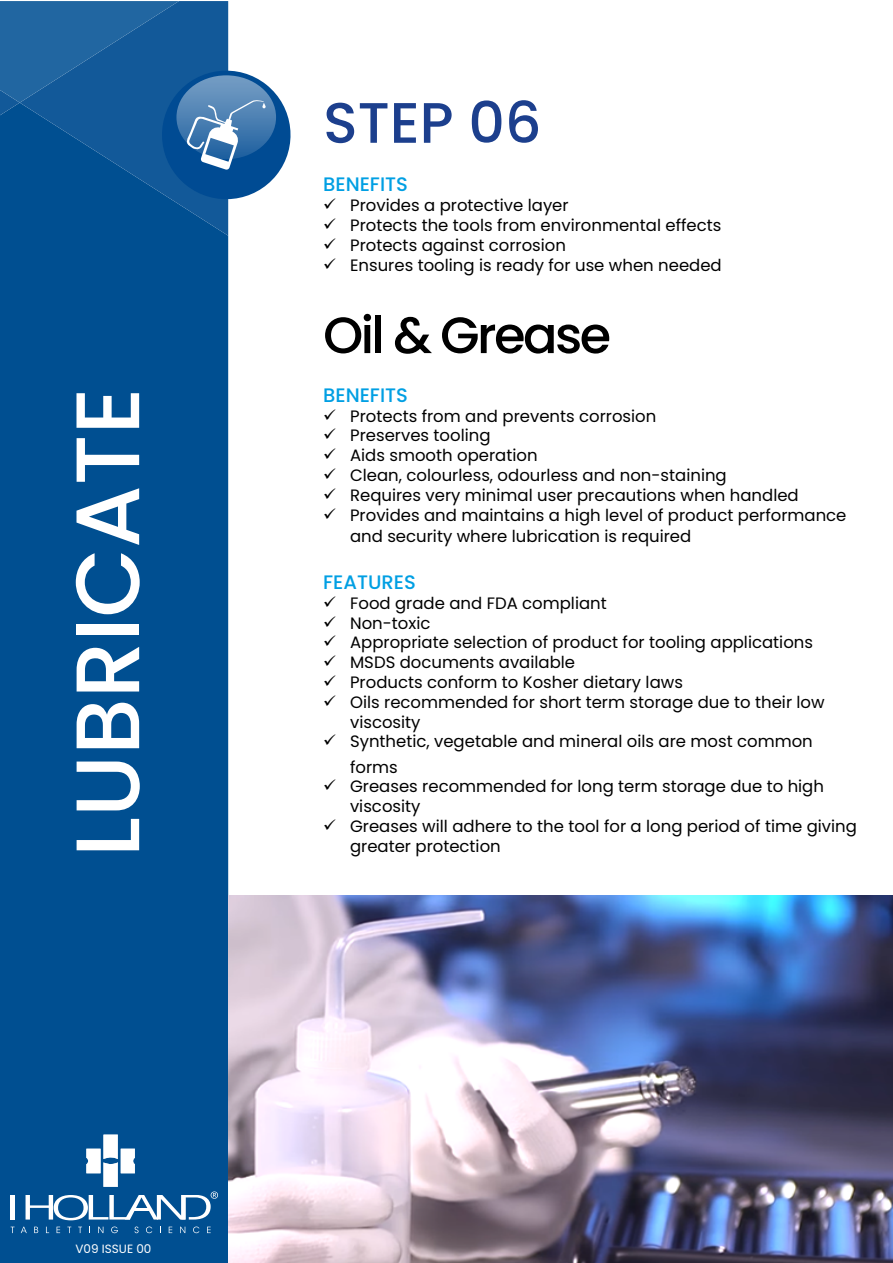
<style>
.page{position:relative;width:893px;height:1263px;background:#fff}
.page>*{position:absolute;margin:0;border:0;box-sizing:border-box;transform-origin:0 0}
.t1{font:500 90px "Poppins";color:#fff}
.t2{font:500 57px "Poppins";color:#1c3f8d}
.t3{font:500 51px "Poppins";letter-spacing:-.05em;color:#000}
.t4{font:500 19.5px "Poppins";color:#009fe3}
.t5{font:16.5px/19.8px "Poppins";color:#000}
.t6{font:12px "Poppins";color:#fff}
</style>
<div class="page">
<div style="left:0;top:207px;width:228px;height:1056px;background:#004f91"></div>
<svg style="left:20px;top:207px;width:208px;height:29px;background:#025091"></svg>
<svg style="left:11px;top:1226px;width:4px;height:7px"></svg>
<svg style="left:21px;top:1226px;width:6px;height:7px"></svg>
<svg style="left:34px;top:1227px;width:4px;height:6px"></svg>
<svg style="left:46px;top:1227px;width:3px;height:6px"></svg>
<svg style="left:57px;top:1227px;width:3px;height:6px"></svg>
<svg style="left:67px;top:1226px;width:4px;height:7px"></svg>
<svg style="left:78px;top:1226px;width:4px;height:7px"></svg>
<svg style="left:98px;top:1226px;width:5px;height:7px"></svg>
<svg style="left:111px;top:1226px;width:7px;height:7px"></svg>
<svg style="left:135px;top:1226px;width:4px;height:7px"></svg>
<svg style="left:146px;top:1226px;width:6px;height:7px"></svg>
<svg style="left:169px;top:1227px;width:3px;height:6px"></svg>
<svg style="left:180px;top:1226px;width:5px;height:7px"></svg>
<svg style="left:193px;top:1226px;width:6px;height:7px"></svg>
<svg style="left:207px;top:1227px;width:4px;height:6px"></svg>
<hr style="left:11px;top:1195px;width:4px;height:24px;background:#fff">
<svg style="left:26px;top:1134px;width:192px;height:86px;background:#2c6da3"></svg>
<svg style="left:0;top:1px;width:291px;height:206px;background:#3371a8"></svg>
<img style="left:228px;top:895px;width:665px;height:368px">
<h1 class="t1" style="left:55px;top:857px;width:471px;rotate:-90deg">LUBRICATE</h1>
<p class="t6" style="left:75px;top:1242px;width:77px">V09 ISSUE 00</p>
<h2 class="t2" style="left:323px;top:90px;width:220px">STEP 06</h2>
<p class="t4" style="left:323px;top:173px;width:86px">BENEFITS</p>
<p class="t5" style="left:350px;top:196px;width:373px">Provides a protective layer<br>Protects the tools from environmental effects Protects against corrosion<br>Ensures tooling is ready for use when needed</p>
<h3 class="t3" style="left:323px;top:306px;width:289px">Oil &amp; Grease</h3>
<p class="t4" style="left:323px;top:384px;width:86px">BENEFITS</p>
<p class="t5" style="left:350px;top:406px;width:498px">Protects from and prevents corrosion<br>Preserves tooling<br>Aids smooth operation<br>Clean, colourless, odourless and non-staining<br>Requires very minimal user precautions when handled Provides and maintains a high level of product performance</p>
<p class="t5" style="left:350px;top:526px;width:343px">and security where lubrication is required</p>
<p class="t4" style="left:323px;top:571px;width:94px">FEATURES</p>
<p class="t5" style="left:350px;top:593px;width:476px">Food grade and FDA compliant<br>Non-toxic<br>Appropriate selection of product for tooling applications MSDS documents available<br>Products conform to Kosher dietary laws<br>Oils recommended for short term storage due to their low viscosity<br>Synthetic, vegetable and mineral oils are most common</p>
<p class="t5" style="left:350px;top:757px;width:508px">forms<br>Greases recommended for long term storage due to high viscosity<br>Greases will adhere to the tool for a long period of time giving greater protection</p>
</div>
